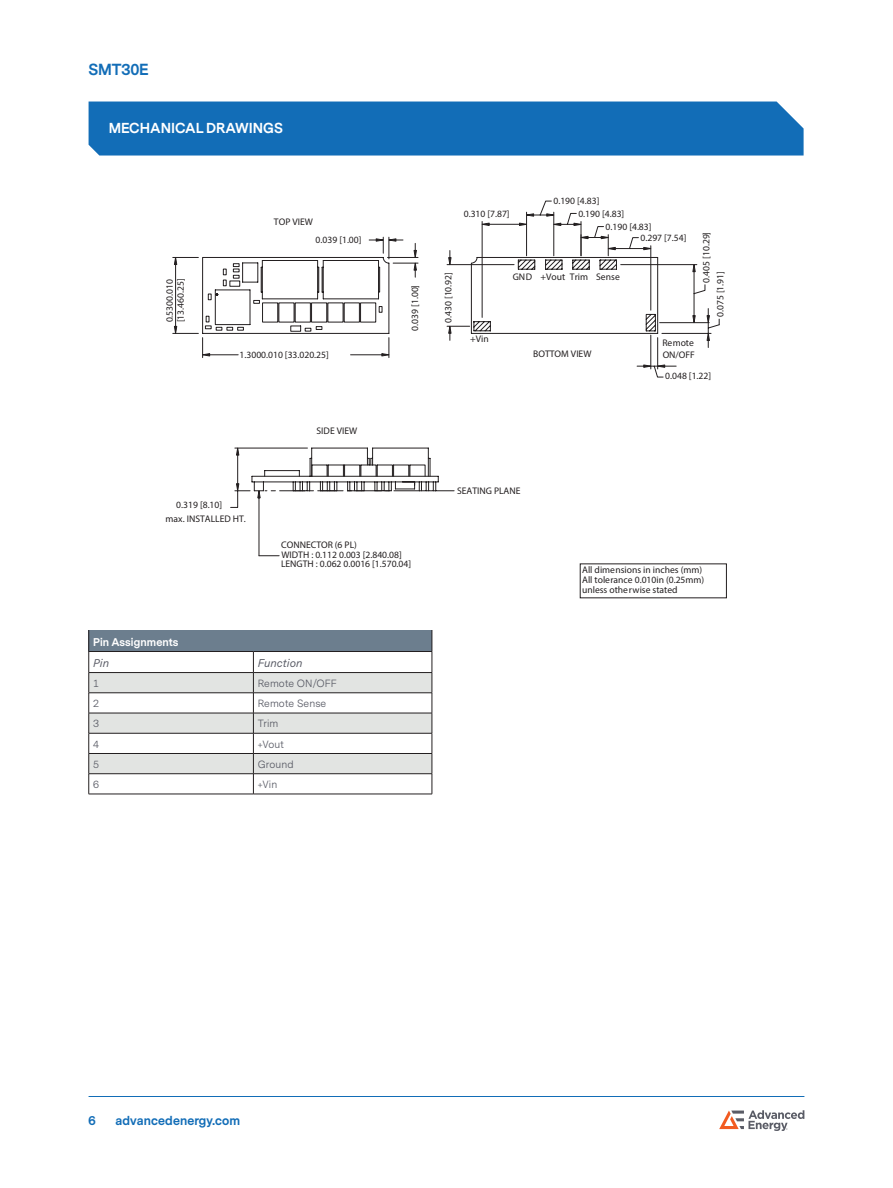
<style>
.page{position:relative;width:893px;height:1188px;background:#fff}
.page>*{position:absolute;margin:0;border:0;box-sizing:border-box;transform-origin:0 0}
.t1{font:700 15px "Messina Sans";letter-spacing:-.01em;color:#126db7}
.t2{font:700 13.5px "Messina Sans";color:#fff}
.t3{font:700 12px "Messina Sans";letter-spacing:.01em;color:#126db7}
.t4{font:10.5px "Messina Sans";letter-spacing:.01em;color:#5a5c66}
.t5{font:700 10.5px "Messina Sans";letter-spacing:.01em;color:#fff}
.t6{font:italic 10.5px "Messina Sans";letter-spacing:.01em;color:#5a5c66}
.t7{font:9.6px/10.1px "DTL Argo T Light";color:#231f20}
</style>
<div class="page">
<hr style="left:89px;top:1096px;width:715px;height:1px;background:#126db7">
<svg style="left:719px;top:1110px;width:85px;height:21px"></svg>
<div style="left:89px;top:102px;width:715px;height:54px;background:#126db7"></div>
<hr style="left:89px;top:794px;width:164px;height:1px;background:#231f20">
<hr style="left:253px;top:794px;width:179px;height:1px;background:#231f20">
<svg style="left:88px;top:630px;width:345px;height:164px"></svg>
<hr style="left:89px;top:651px;width:164px;height:1px;background:#231f20">
<hr style="left:253px;top:651px;width:179px;height:1px;background:#231f20">
<svg style="left:446px;top:200px;width:274px;height:170px"></svg>
<svg style="left:172px;top:237px;width:247px;height:121px"></svg>
<svg style="left:230px;top:447px;width:224px;height:109px"></svg>
<h1 class="t1" style="left:89px;top:59px;width:62px">SMT30E</h1>
<h2 class="t2" style="left:109px;top:119px;width:176px">MECHANICAL DRAWI NGS</h2>
<p class="t7" style="left:274px;top:217px;width:41px">TOP VIEW</p>
<p class="t7" style="left:164px;top:322px;width:45px;line-height:10.9px;rotate:-90deg">0.5300.010 [13.460.25]</p>
<p class="t7" style="left:316px;top:235px;width:47px">0.039 [1.00]</p>
<p class="t7" style="left:240px;top:349px;width:91px">1.3000.010 [33.020.25]</p>
<p class="t7" style="left:317px;top:425px;width:42px">SIDE VIEW</p>
<p class="t7" style="left:166px;top:499px;width:82px;line-height:13px;text-indent:11px">0.319 [8.10]<br>max. INSTALLED HT.</p>
<p class="t7" style="left:410px;top:331px;width:47px;rotate:-90deg">0.039 [1.00]</p>
<p class="t7" style="left:281px;top:540px;width:132px;line-height:9.4px">CONNECTOR (6 PL)<br>WIDTH : 0.112 0.003 [2.840.08]<br>LENGTH : 0.062 0.0016 [1.570.04]</p>
<p class="t5" style="left:93px;top:634px;width:87px">Pin Assignments</p>
<p class="t6" style="left:93px;top:656px;width:18px">Pin</p>
<p class="t6" style="left:258px;top:656px;width:46px">Function</p>
<p class="t4" style="left:93px;top:677px;width:7px">1</p>
<p class="t4" style="left:258px;top:677px;width:80px">Remote ON/OFF</p>
<p class="t4" style="left:93px;top:697px;width:7px">2</p>
<p class="t4" style="left:258px;top:697px;width:70px">Remote Sense</p>
<p class="t4" style="left:93px;top:717px;width:7px">3</p>
<p class="t4" style="left:258px;top:717px;width:22px">Trim</p>
<p class="t4" style="left:93px;top:738px;width:7px">4</p>
<p class="t4" style="left:258px;top:738px;width:28px">+Vout</p>
<p class="t4" style="left:93px;top:758px;width:7px">5</p>
<p class="t4" style="left:258px;top:758px;width:37px">Ground</p>
<p class="t4" style="left:93px;top:778px;width:7px">6</p>
<p class="t4" style="left:258px;top:778px;width:21px">+Vin</p>
<p class="t7" style="left:443px;top:323px;width:52px;rotate:-90deg">0.430 [10.92]</p>
<p class="t7" style="left:464px;top:208px;width:47px">0.310 [7.87]</p>
<p class="t7" style="left:553px;top:196px;width:47px">0.190 [4.83]</p>
<p class="t7" style="left:578px;top:208px;width:47px">0.190 [4.83]</p>
<p class="t7" style="left:606px;top:221px;width:47px">0.190 [4.83]</p>
<p class="t7" style="left:640px;top:232px;width:47px">0.297 [7.54]</p>
<p class="t7" style="left:513px;top:272px;width:21px">GND</p>
<p class="t7" style="left:570px;top:272px;width:51px">Trim Sense</p>
<p class="t7" style="left:541px;top:272px;width:26px">+Vout</p>
<p class="t7" style="left:470px;top:334px;width:20px">+Vin</p>
<p class="t7" style="left:533px;top:349px;width:60px">BOTTOM VIEW</p>
<p class="t7" style="left:662px;top:336px;width:34px;line-height:12.9px">Remote<br>ON/OFF</p>
<p class="t7" style="left:699px;top:317px;width:87px;line-height:14.2px;text-indent:34px;rotate:-90deg">0.405 [10.29]<br>0.075 [1.91]</p>
<p class="t7" style="left:665px;top:370px;width:47px">0.048 [1.22]</p>
<p class="t7" style="left:457px;top:485px;width:65px">SEATING PLANE</p>
<p class="t7" style="left:582px;top:565px;width:124px">All dimensions in inches (mm)<br>All tolerance 0.010in (0.25mm) unless otherwise stated</p>
<p class="t3" style="left:89px;top:1113px;width:9px">6</p>
<p class="t3" style="left:116px;top:1113px;width:126px">advancedenergy.com</p>
</div>
